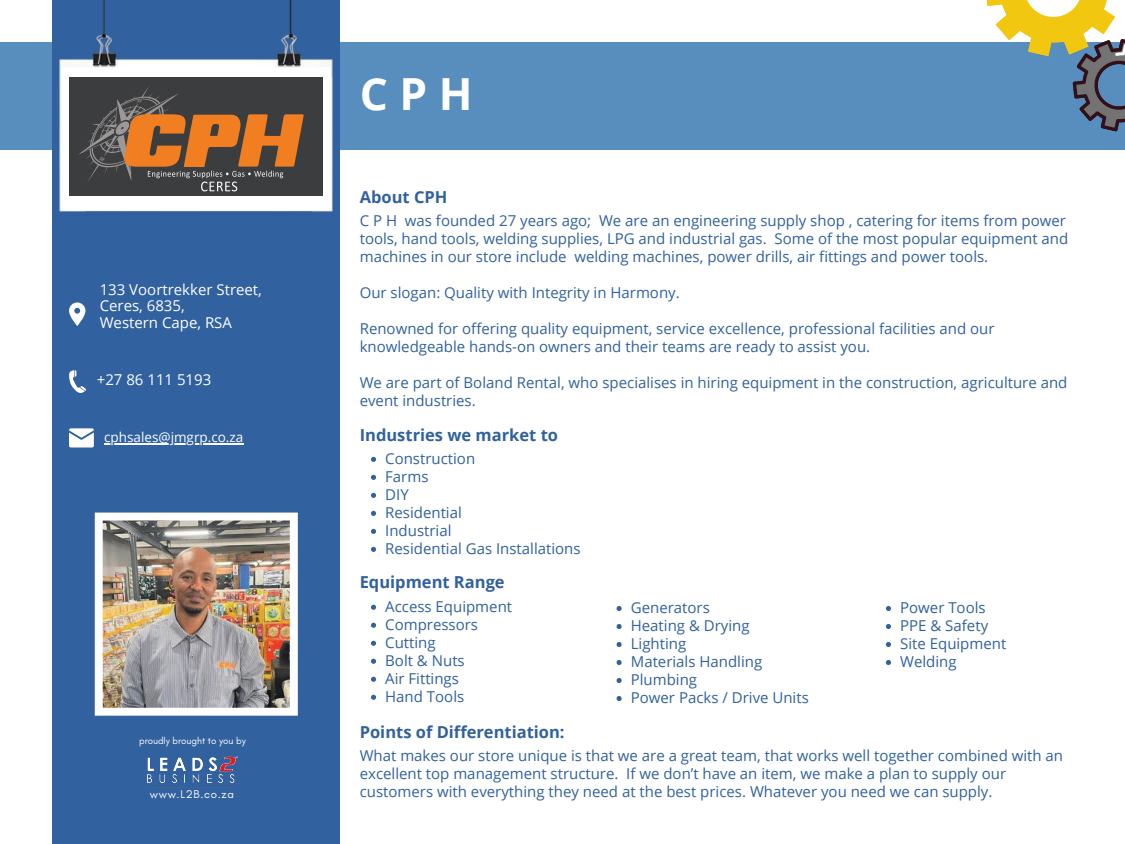
<style>
.page{position:relative;width:1125px;height:844px;background:#fff}
.page>*{position:absolute;margin:0;border:0;box-sizing:border-box;transform-origin:0 0}
.t1{font:700 44.25px "Open Sans";color:#fefefe}
.t2{font:700 16.5px "Open Sans";color:#31619e}
.t3{font:15px/18px "Open Sans";color:#31619e}
.t4{font:15px/16.4px "Open Sans";color:#fefefe}
.t5{font:13.5px "Open Sans";color:#fefefe}
.t6{font:11.48px "Glacial Indifference";letter-spacing:.06em;color:#fff}
.t7{font:9.75px "Glacial Indifference";color:#fff}
</style>
<div class="page">
<div style="left:0;top:42px;width:1125px;height:108px;background:#578ebe"></div>
<div style="left:52px;top:0;width:288px;height:844px;background:#31619e"></div>
<img style="left:147px;top:756px;width:91px;height:32px">
<svg style="left:986px;top:0;width:139px;height:132px"></svg>
<img style="left:59px;top:0;width:274px;height:212px">
<svg style="left:69px;top:302px;width:16px;height:24px"></svg>
<svg style="left:69px;top:370px;width:17px;height:23px"></svg>
<svg style="left:69px;top:428px;width:25px;height:19px"></svg>
<hr style="left:104px;top:443px;width:139px;height:1px;background:#fefefe">
<img style="left:95px;top:512px;width:203px;height:203px">
<img style="left:69px;top:78px;width:254px;height:118px">
<svg style="left:371px;top:457px;width:5px;height:5px"></svg>
<svg style="left:371px;top:475px;width:5px;height:5px"></svg>
<svg style="left:371px;top:493px;width:5px;height:5px"></svg>
<svg style="left:371px;top:511px;width:5px;height:5px"></svg>
<svg style="left:371px;top:529px;width:5px;height:5px"></svg>
<svg style="left:371px;top:547px;width:5px;height:5px"></svg>
<svg style="left:371px;top:605px;width:5px;height:5px"></svg>
<svg style="left:371px;top:623px;width:5px;height:5px"></svg>
<svg style="left:371px;top:641px;width:5px;height:5px"></svg>
<svg style="left:371px;top:659px;width:5px;height:5px"></svg>
<svg style="left:371px;top:677px;width:5px;height:5px"></svg>
<svg style="left:371px;top:695px;width:5px;height:5px"></svg>
<svg style="left:617px;top:606px;width:5px;height:5px"></svg>
<svg style="left:617px;top:624px;width:5px;height:5px"></svg>
<svg style="left:617px;top:642px;width:5px;height:5px"></svg>
<svg style="left:617px;top:660px;width:5px;height:5px"></svg>
<svg style="left:617px;top:678px;width:5px;height:5px"></svg>
<svg style="left:617px;top:696px;width:5px;height:5px"></svg>
<svg style="left:886px;top:606px;width:5px;height:5px"></svg>
<svg style="left:886px;top:624px;width:5px;height:5px"></svg>
<svg style="left:886px;top:642px;width:5px;height:5px"></svg>
<svg style="left:886px;top:660px;width:5px;height:5px"></svg>
<p class="t4" style="left:100px;top:281px;width:164px">133 Voortrekker Street,<br>Ceres, 6835,<br>Western Cape, RSA</p>
<h3 class="t4" style="left:97px;top:371px;width:116px">+27 86 111 5193</h3>
<p class="t5" style="left:104px;top:428px;width:141px">cphsales@jmgrp.co.za</p>
<h2 class="t7" style="left:139px;top:734px;width:108px">proudly brought to you by</h2>
<p class="t6" style="left:150px;top:786px;width:86px">www.L2B.co.za</p>
<p class="t1" style="left:360px;top:62px;width:114px">CPH</p>
<p class="t2" style="left:360px;top:185px;width:89px">About CPH</p>
<p class="t3" style="left:360px;top:211px;width:710px">C P H was founded 27 years ago; We are an engineering supply shop , catering for items from power tools, hand tools, welding supplies, LPG and industrial gas. Some of the most popular equipment and machines in our store include welding machines, power drills, air fittings and power tools.</p>
<p class="t3" style="left:360px;top:283px;width:322px">Our slogan: Quality with Integrity in Harmony.</p>
<p class="t3" style="left:360px;top:319px;width:636px">Renowned for offering quality equipment, service excellence, professional facilities and our knowledgeable hands-on owners and their teams are ready to assist you.</p>
<h1 class="t3" style="left:360px;top:373px;width:709px">We are part of Boland Rental, who specialises in hiring equipment in the construction, agriculture and event industries.</h1>
<h3 class="t2" style="left:360px;top:423px;width:200px">Industries we market to</h3>
<h3 class="t3" style="left:385px;top:449px;width:91px">Construction</h3>
<h3 class="t3" style="left:385px;top:467px;width:45px">Farms</h3>
<h3 class="t3" style="left:385px;top:485px;width:25px">DIY</h3>
<h2 class="t3" style="left:385px;top:503px;width:78px">Residential</h2>
<p class="t3" style="left:385px;top:521px;width:68px">Industrial</p>
<p class="t3" style="left:385px;top:539px;width:197px">Residential Gas Installations</p>
<p class="t2" style="left:360px;top:571px;width:146px">Equipment Range</p>
<p class="t3" style="left:385px;top:597px;width:128px">Access Equipment</p>
<h2 class="t3" style="left:385px;top:615px;width:94px">Compressors</h2>
<p class="t3" style="left:385px;top:633px;width:52px">Cutting</p>
<p class="t3" style="left:385px;top:651px;width:81px">Bolt &amp; Nuts</p>
<p class="t3" style="left:385px;top:669px;width:75px">Air Fittings</p>
<p class="t3" style="left:385px;top:687px;width:81px">Hand Tools</p>
<p class="t3" style="left:631px;top:598px;width:81px">Generators</p>
<p class="t3" style="left:631px;top:616px;width:120px">Heating &amp; Drying</p>
<p class="t3" style="left:631px;top:634px;width:57px">Lighting</p>
<p class="t3" style="left:631px;top:652px;width:133px">Materials Handling</p>
<p class="t3" style="left:631px;top:670px;width:68px">Plumbing</p>
<p class="t3" style="left:631px;top:688px;width:180px">Power Packs / Drive Units</p>
<p class="t3" style="left:900px;top:598px;width:87px">Power Tools</p>
<p class="t3" style="left:900px;top:616px;width:90px">PPE &amp; Safety</p>
<p class="t3" style="left:900px;top:634px;width:108px">Site Equipment</p>
<p class="t3" style="left:900px;top:652px;width:58px">Welding</p>
<p class="t2" style="left:360px;top:720px;width:206px">Points of Differentiation:</p>
<p class="t3" style="left:360px;top:746px;width:705px">What makes our store unique is that we are a great team, that works well together combined with an excellent top management structure. If we don’t have an item, we make a plan to supply our customers with everything they need at the best prices. Whatever you need we can supply.</p>
</div>
